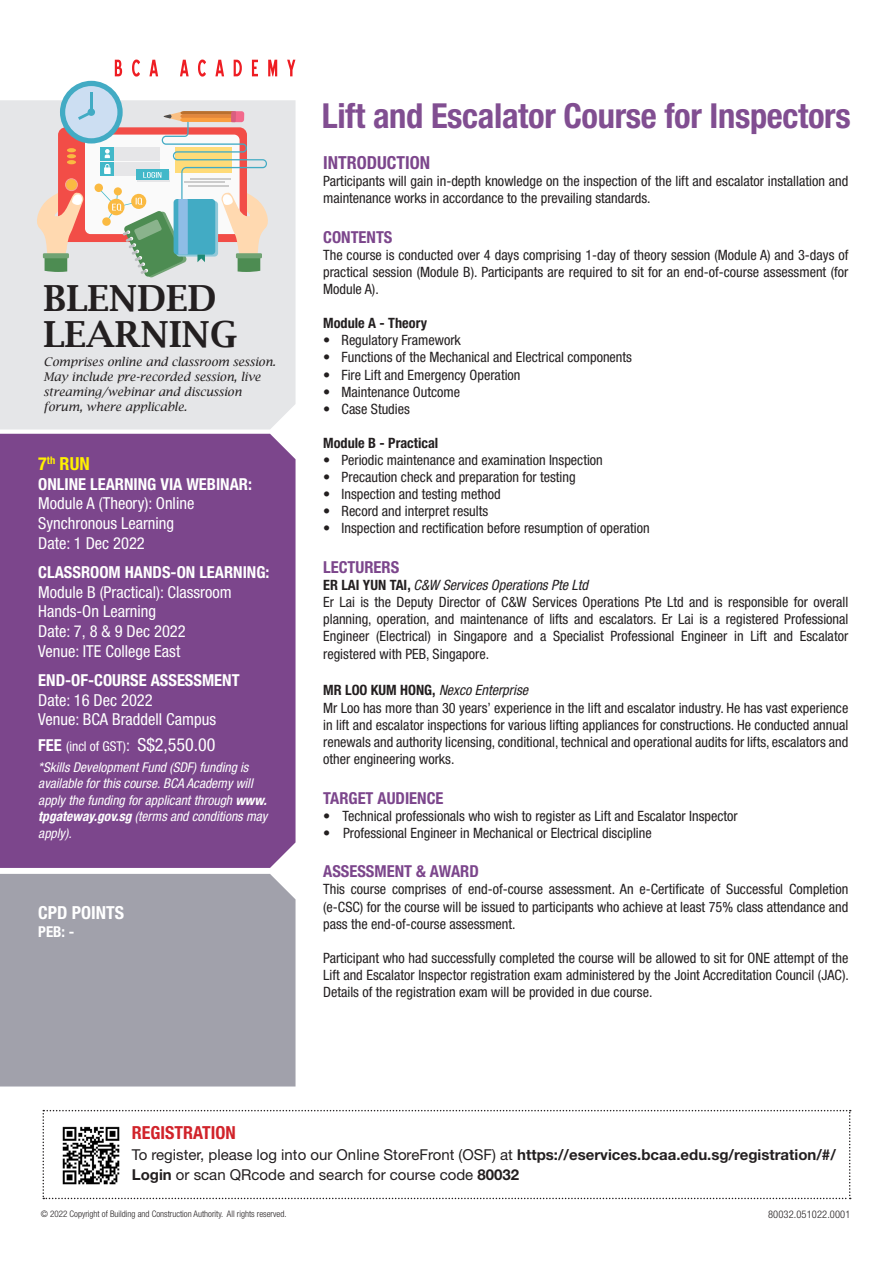
<style>
.page{position:relative;width:893px;height:1263px;background:#fff}
.page>*{position:absolute;margin:0;border:0;box-sizing:border-box;transform-origin:0 0}
.t1{font:600 36px/36px "Lucida Bright";color:#231f20}
.t2{font:700 condensed 34.5px "Helvetica Neue LT Std";letter-spacing:-.01em;color:#814e91}
.t3{font:700 condensed 18px "Helvetica Neue LT Std";color:#d1232a}
.t4{font:700 condensed 18px "Helvetica Neue LT Std";color:#7c468c}
.t5{font:700 condensed 18px "Helvetica Neue LT Std";color:#fff}
.t6{font:700 condensed 18px "Helvetica Neue LT Std";color:#fff101}
.t7{font:condensed 16.5px/19.8px "Helvetica Neue LT Std";color:#fff}
.t8{font:700 condensed 16.5px "Helvetica Neue LT Std";color:#fff}
.t9{font:700 condensed 16.5px "Helvetica Neue LT Std";color:#7c468c}
.t10{font:15px/19.5px "Helvetica Neue LT Std";color:#231f20}
.t11{font:700 condensed 15px "Helvetica Neue LT Std";color:#fff}
.t12{font:condensed 14.25px/17.1px "Helvetica Neue LT Std";color:#231f20;text-align:justify}
.t13{font:italic condensed 14.25px "Helvetica Neue LT Std";color:#231f20}
.t14{font:700 condensed 14.25px "Helvetica Neue LT Std";color:#231f20}
.t15{font:italic condensed 13.5px/16.5px "Helvetica Neue LT Std";color:#fff}
.t16{font:condensed 13.5px "Helvetica Neue LT Std";color:#fff}
.t17{font:italic 12px/15px "Lucida Bright";color:#231f20}
.t18{font:300 condensed 10.5px "Helvetica Neue LT Std";letter-spacing:.01em;color:#231f20}
.t19{font:300 condensed 9px "Helvetica Neue LT Std";color:#231f20}
.s1{font-weight:700;font-size:16.5px}
.s2{font-size:16.5px}
.s3{font-size:18px}
.s4{font-weight:700}
.s5{font-weight:700;font-style:normal}
</style>
<div class="page">
<div style="left:0;top:434px;width:296px;height:434px;background:#7c468c"></div>
<div style="left:0;top:874px;width:296px;height:212px;background:#a1a1ab"></div>
<div style="left:0;top:100px;width:296px;height:329px;background:#e5e6e8"></div>
<div style="left:60px;top:81px;width:63px;height:63px;background:#42abc4;border-radius:50%"></div>
<div style="left:65px;top:86px;width:52px;height:52px;background:#ccdef2;border-radius:50%"></div>
<hr style="left:90px;top:92px;width:3px;height:20px;background:#42abc4">
<div style="left:88px;top:108px;width:7px;height:8px;background:#42abc4;border-radius:50%"></div>
<svg style="left:33px;top:111px;width:238px;height:167px"></svg>
<svg style="left:115px;top:60px;width:7px;height:16px"></svg>
<svg style="left:132px;top:60px;width:8px;height:17px"></svg>
<svg style="left:149px;top:60px;width:9px;height:16px"></svg>
<svg style="left:180px;top:60px;width:9px;height:16px"></svg>
<svg style="left:198px;top:60px;width:8px;height:17px"></svg>
<svg style="left:215px;top:60px;width:9px;height:16px"></svg>
<svg style="left:234px;top:60px;width:8px;height:16px"></svg>
<svg style="left:252px;top:60px;width:6px;height:16px"></svg>
<svg style="left:268px;top:60px;width:9px;height:16px"></svg>
<svg style="left:287px;top:60px;width:8px;height:16px"></svg>
<svg style="left:43px;top:1110px;width:808px;height:89px"></svg>
<p class="t1" style="left:44px;top:279px;width:195px">BLENDED<br>LEARNING</p>
<p class="t17" style="left:44px;top:354px;width:234px">Comprises online and classroom session.</p>
<p class="t17" style="left:44px;top:369px;width:218px">May include pre-recorded session, live streaming/webinar and discussion forum, where applicable.</p>
<p class="t6" style="left:38px;top:452px;width:53px">7<sup>th</sup> RUN</p>
<p class="t8" style="left:38px;top:474px;width:215px">ONLINE LEARNING VIA WEBINAR:</p>
<p class="t7" style="left:38px;top:493px;width:158px">Module A (Theory): Online<br>Synchronous Learning</p>
<p class="t7" style="left:38px;top:533px;width:108px">Date: 1 Dec 2022</p>
<p class="t8" style="left:38px;top:562px;width:233px">CLASSROOM HANDS-ON LEARNING:</p>
<p class="t7" style="left:38px;top:582px;width:195px">Module B (Practical): Classroom<br>Hands-On Learning</p>
<p class="t7" style="left:38px;top:621px;width:149px">Date: 7, 8 &amp; 9 Dec 2022</p>
<p class="t7" style="left:38px;top:641px;width:143px">Venue: ITE College East</p>
<p class="t8" style="left:38px;top:670px;width:203px">END-OF-COURSE ASSESSMENT</p>
<p class="t7" style="left:38px;top:690px;width:116px">Date: 16 Dec 2022</p>
<p class="t7" style="left:38px;top:709px;width:179px">Venue: BCA Braddell Campus</p>
<p class="t16" style="left:38px;top:738px;width:179px"><span class="s1">FEE</span> (incl of GST)<span class="s2">:</span> <span class="s3">S$2,550.00</span></p>
<p class="t15" style="left:38px;top:759px;width:230px">*Skills Development Fund (SDF) funding is available for this course. BCA Academy will apply the funding for applicant through <span class="s4">www. tpgateway.gov.sg</span> (terms and conditions may apply).</p>
<p class="t5" style="left:38px;top:902px;width:87px">CPD POINTS</p>
<p class="t11" style="left:38px;top:922px;width:38px">PEB: -</p>
<p class="t2" style="left:322px;top:95px;width:530px">Lift and Escalator Course for Inspectors</p>
<p class="t4" style="left:323px;top:152px;width:108px">INTRODUCTION</p>
<p class="t12" style="left:323px;top:172px;width:527px">Participants will gain in-depth knowledge on the inspection of the lift and escalator installation and maintenance works in accordance to the prevailing standards.</p>
<p class="t9" style="left:323px;top:227px;width:71px">CONTENTS</p>
<p class="t12" style="left:323px;top:246px;width:527px">The course is conducted over 4 days comprising 1-day of theory session (Module A) and 3-days of practical session (Module B). Participants are required to sit for an end-of-course assessment (for Module A).</p>
<p class="t14" style="left:323px;top:315px;width:105px">Module A - Theory</p>
<p class="t12" style="left:323px;top:332px;width:139px">• Regulatory Framework</p>
<p class="t12" style="left:323px;top:349px;width:310px">• Functions of the Mechanical and Electrical components</p>
<p class="t12" style="left:323px;top:366px;width:199px">• Fire Lift and Emergency Operation</p>
<p class="t12" style="left:323px;top:383px;width:138px">• Maintenance Outcome</p>
<p class="t12" style="left:323px;top:400px;width:88px">• Case Studies</p>
<p class="t14" style="left:323px;top:434px;width:117px">Module B - Practical</p>
<p class="t12" style="left:323px;top:451px;width:281px">• Periodic maintenance and examination Inspection</p>
<p class="t12" style="left:323px;top:468px;width:254px">• Precaution check and preparation for testing</p>
<p class="t12" style="left:323px;top:486px;width:179px">• Inspection and testing method</p>
<p class="t12" style="left:323px;top:503px;width:167px">• Record and interpret results</p>
<p class="t12" style="left:323px;top:520px;width:328px">• Inspection and rectification before resumption of operation</p>
<p class="t9" style="left:323px;top:557px;width:78px">LECTURERS</p>
<p class="t13" style="left:323px;top:577px;width:266px"><span class="s5">ER LAI YUN TAI,</span> C&amp;W Services Operations Pte Ltd</p>
<p class="t12" style="left:323px;top:594px;width:527px">Er Lai is the Deputy Director of C&amp;W Services Operations Pte Ltd and is responsible for overall planning, operation, and maintenance of lifts and escalators. Er Lai is a registered Professional Engineer (Electrical) in Singapore and a Specialist Professional Engineer in Lift and Escalator registered with PEB, Singapore.</p>
<p class="t13" style="left:323px;top:682px;width:206px"><span class="s5">MR LOO KUM HONG,</span> Nexco Enterprise</p>
<p class="t12" style="left:323px;top:699px;width:527px">Mr Loo has more than 30 years’ experience in the lift and escalator industry. He has vast experience in lift and escalator inspections for various lifting appliances for constructions. He conducted annual renewals and authority licensing, conditional, technical and operational audits for lifts, escalators and other engineering works.</p>
<p class="t9" style="left:323px;top:788px;width:122px">TARGET AUDIENCE</p>
<p class="t12" style="left:323px;top:807px;width:416px">• Technical professionals who wish to register as Lift and Escalator Inspector</p>
<p class="t12" style="left:323px;top:824px;width:330px">• Professional Engineer in Mechanical or Electrical discipline</p>
<p class="t9" style="left:323px;top:861px;width:157px">ASSESSMENT &amp; AWARD</p>
<p class="t12" style="left:323px;top:881px;width:527px">This course comprises of end-of-course assessment. An e-Certificate of Successful Completion (e-CSC) for the course will be issued to participants who achieve at least 75% class attendance and pass the end-of-course assessment.</p>
<p class="t12" style="left:323px;top:949px;width:527px">Participant who had successfully completed the course will be allowed to sit for ONE attempt of the Lift and Escalator Inspector registration exam administered by the Joint Accreditation Council (JAC).<br>Details of the registration exam will be provided in due course.</p>
<p class="t3" style="left:132px;top:1122px;width:105px">REGISTRATION</p>
<p class="t10" style="left:132px;top:1145px;width:706px">To register, please log into our Online StoreFront (OSF) at <span class="s4">https://eservices.bcaa.edu.sg/registration/#/<br>Login</span> or scan QRcode and search for course code <span class="s4">80032</span></p>
<p class="t19" style="left:41px;top:1209px;width:247px">© 2022 Copyright of Building and Construction Authority. All rights reserved.</p>
<p class="t18" style="left:768px;top:1209px;width:84px">80032.051022.0001</p>
</div>
